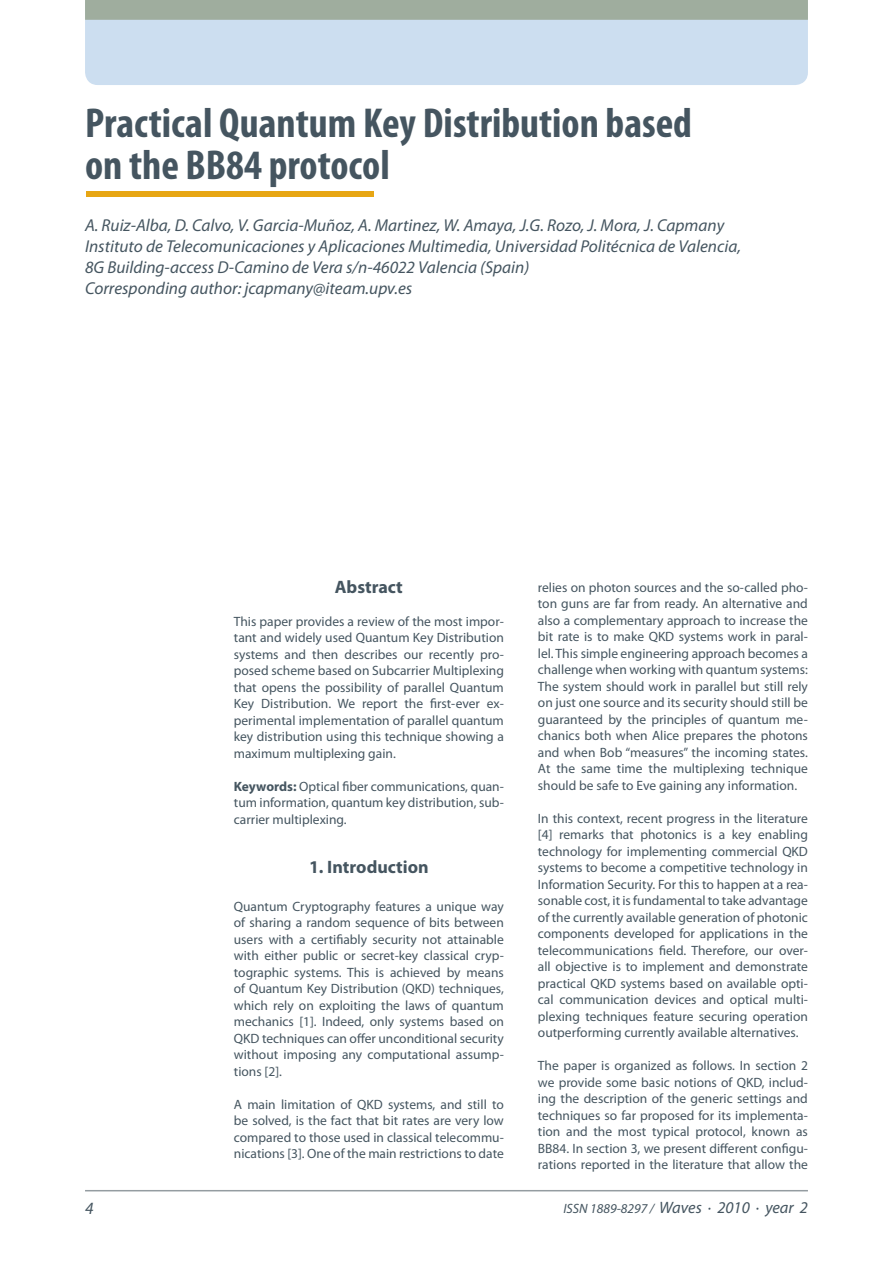
<style>
.page{position:relative;width:893px;height:1263px;background:#fff}
.page>*{position:absolute;margin:0;border:0;box-sizing:border-box;transform-origin:0 0}
.t1{font:700 condensed 42px/42px "Myriad Pro";color:#455560}
.t2{font:700 18px "Myriad Pro";color:#455560}
.t3{font:italic 17.25px/21px "Myriad Pro";color:#455560}
.t4{font:italic 16.5px "Myriad Pro";color:#455560}
.t5{font:13.5px/16.5px "Myriad Pro";color:#455560;text-align:justify}
.s1{font-weight:700}
.s2{font-size:13.5px}
</style>
<div class="page">
<div style="left:85px;top:20px;width:723px;height:65px;background:#ccdef0"></div>
<div style="left:86px;top:191px;width:287px;height:6px;background:#e7a614"></div>
<hr style="left:85px;top:1190px;width:723px;height:1px;background:#949ca1">
<div style="left:85px;top:0;width:723px;height:20px;background:#9fad9e"></div>
<h1 class="t1" style="left:85px;top:101px;width:608px">Practical Quantum Key Distribution based on the BB84 protocol</h1>
<p class="t3" style="left:85px;top:214px;width:657px">A. Ruiz-Alba, D. Calvo, V. Garcia-Muñoz, A. Martinez, W. Amaya, J.G. Rozo, J. Mora, J. Capmany Instituto de Telecomunicaciones y Aplicaciones Multimedia, Universidad Politécnica de Valencia, 8G Building-access D-Camino de Vera s/n-46022 Valencia (Spain)<br>Corresponding author: jcapmany@iteam.upv.es</p>
<h2 class="t2" style="left:335px;top:575px;width:70px">Abstract</h2>
<p class="t5" style="left:234px;top:613px;width:272px">This paper provides a review of the most impor&shy;tant and widely used Quantum Key Distribution systems and then describes our recently pro&shy;posed scheme based on Subcarrier Multiplexing that opens the possibility of parallel Quantum Key Distribution. We report the first-ever ex&shy;perimental implementation of parallel quantum key distribution using this technique showing a maximum multiplexing gain.</p>
<p class="t5" style="left:234px;top:778px;width:272px"><span class="s1">Keywords:</span> Optical fiber communications, quan&shy;tum information, quantum key distribution, sub&shy;carrier multiplexing.</p>
<h2 class="t2" style="left:309px;top:856px;width:121px">1. Introduction</h2>
<p class="t5" style="left:234px;top:898px;width:272px">Quantum Cryptography features a unique way of sharing a random sequence of bits between users with a certifiably security not attainable with either public or secret-key classical cryp&shy;tographic systems. This is achieved by means of Quantum Key Distribution (QKD) techniques, which rely on exploiting the laws of quantum mechanics [1]. Indeed, only systems based on QKD techniques can offer unconditional security without imposing any computational assump&shy;tions [2].</p>
<p class="t5" style="left:234px;top:1096px;width:271px">A main limitation of QKD systems, and still to be solved, is the fact that bit rates are very low compared to those used in classical telecommu&shy;nications [3]. One of the main restrictions to date</p>
<p class="t5" style="left:538px;top:579px;width:272px">relies on photon sources and the so-called pho&shy;ton guns are far from ready. An alternative and also a complementary approach to increase the bit rate is to make QKD systems work in paral&shy;lel. This simple engineering approach becomes a challenge when working with quantum systems:<br>The system should work in parallel but still rely on just one source and its security should still be guaranteed by the principles of quantum me&shy;chanics both when Alice prepares the photons and when Bob “measures” the incoming states.<br>At the same time the multiplexing technique should be safe to Eve gaining any information.</p>
<p class="t5" style="left:538px;top:810px;width:272px">In this context, recent progress in the literature [4] remarks that photonics is a key enabling technology for implementing commercial QKD systems to become a competitive technology in Information Security. For this to happen at a rea&shy;sonable cost, it is fundamental to take advantage of the currently available generation of photonic components developed for applications in the telecommunications field. Therefore, our over&shy;all objective is to implement and demonstrate practical QKD systems based on available opti&shy;cal communication devices and optical multi&shy;plexing techniques feature securing operation outperforming currently available alternatives.</p>
<p class="t5" style="left:538px;top:1057px;width:272px">The paper is organized as follows. In section 2 we provide some basic notions of QKD, includ&shy;ing the description of the generic settings and techniques so far proposed for its implementa&shy;tion and the most typical protocol, known as BB84. In section 3, we present different configu&shy;rations reported in the literature that allow the</p>
<p class="t3" style="left:85px;top:1197px;width:10px">4</p>
<p class="t4" style="left:563px;top:1198px;width:246px"><span class="s2">ISSN 1889-8297 /</span> Waves · 2010 · year 2</p>
</div>
